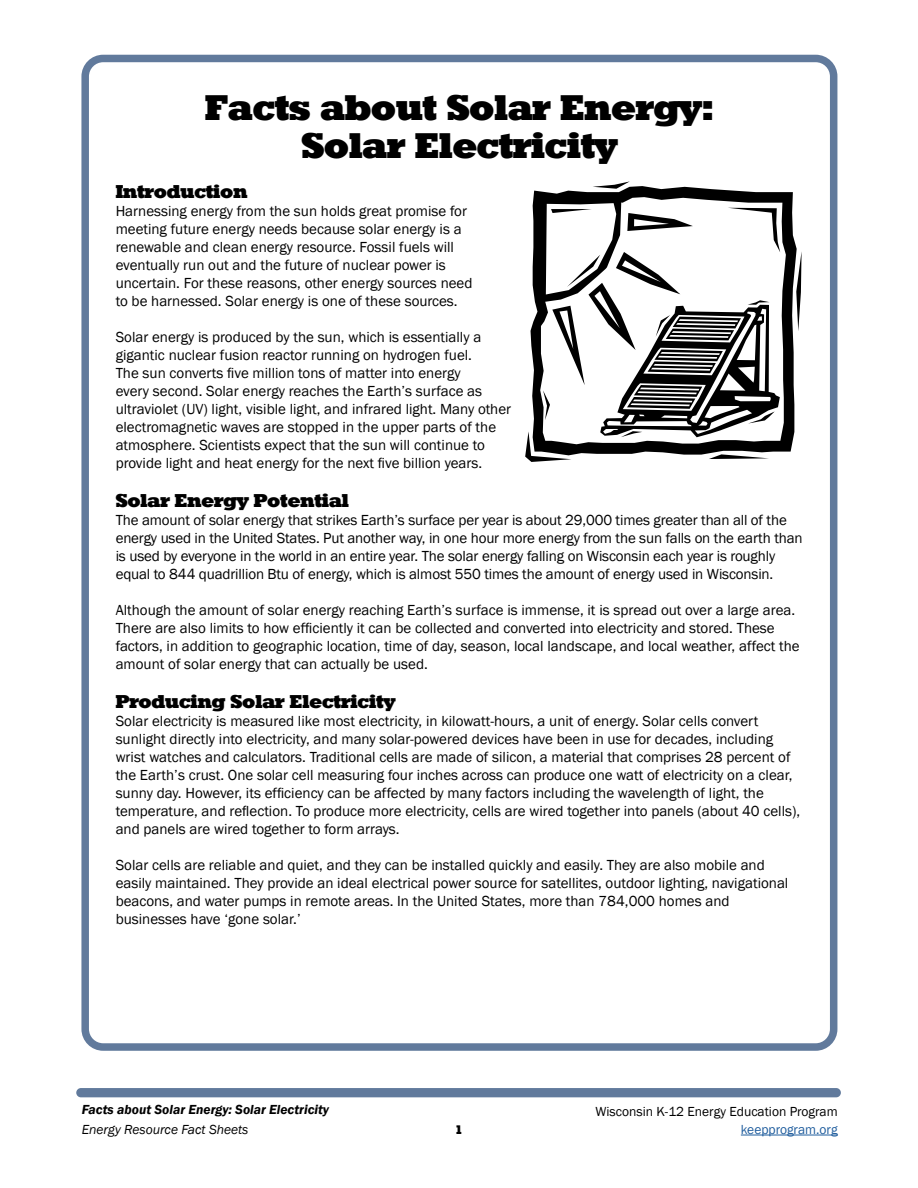
<style>
.page{position:relative;width:918px;height:1188px;background:#fff}
.page>*{position:absolute;margin:0;border:0;box-sizing:border-box;transform-origin:0 0}
.t1{font:34.5px/37.5px "Roland";color:#000;text-align:center}
.t2{font:18px "Roland";color:#000}
.t3{font:15px/18px "Franklin Gothic";color:#000}
.t4{font:italic 600 13.5px "Franklin Gothic";color:#000}
.t5{font:13.5px "Franklin Gothic";color:#000}
.t6{font:italic 13.5px "Franklin Gothic";color:#000}
.t7{font:13.5px "Franklin Gothic";color:#215e9e}
.t8{font:12px "Roland";color:#000}
</style>
<div class="page">
<div style="left:76px;top:1088px;width:765px;height:9px;background:#617a9c;border-radius:5px"></div>
<hr style="left:741px;top:1135px;width:97px;height:1px;background:#215e9e">
<div style="left:81px;top:55px;width:756px;height:996px;border:8px solid #617a9c;border-radius:18px"></div>
<svg style="left:533px;top:186px;width:264px;height:266px;fill:#000"></svg>
<svg style="left:780px;top:197px;width:6px;height:247px"></svg>
<svg style="left:593px;top:181px;width:37px;height:8px"></svg>
<svg style="left:796px;top:251px;width:6px;height:80px"></svg>
<svg style="left:525px;top:196px;width:255px;height:266px"></svg>
<h1 class="t1" style="left:205px;top:90px;width:510px">Facts about Solar Energy:<br>Solar Electricity</h1>
<p class="t2" style="left:116px;top:181px;width:133px">Introduction</p>
<p class="t3" style="left:116px;top:203px;width:358px">Harnessing energy from the sun holds great promise for meeting future energy needs because solar energy is a renewable and clean energy resource. Fossil fuels will eventually run out and the future of nuclear power is uncertain. For these reasons, other energy sources need to be harnessed. Solar energy is one of these sources.</p>
<p class="t3" style="left:116px;top:329px;width:397px">Solar energy is produced by the sun, which is essentially a gigantic nuclear fusion reactor running on hydrogen fuel.<br>The sun converts five million tons of matter into energy<br>every second. Solar energy reaches the Earth’s surface as ultraviolet (UV) light, visible light, and infrared light. Many other electromagnetic waves are stopped in the upper parts of the atmosphere. Scientists expect that the sun will continue to provide light and heat energy for the next five billion years.</p>
<p class="t2" style="left:116px;top:490px;width:235px">Solar Energy Potential</p>
<p class="t3" style="left:116px;top:512px;width:688px">The amount of solar energy that strikes Earth’s surface per year is about 29,000 times greater than all of the energy used in the United States. Put another way, in one hour more energy from the sun falls on the earth than is used by everyone in the world in an entire year. The solar energy falling on Wisconsin each year is roughly equal to 844 quadrillion Btu of energy, which is almost 550 times the amount of energy used in Wisconsin.</p>
<p class="t3" style="left:116px;top:602px;width:686px">Although the amount of solar energy reaching Earth’s surface is immense, it is spread out over a large area.<br>There are also limits to how efficiently it can be collected and converted into electricity and stored. These factors, in addition to geographic location, time of day, season, local landscape, and local weather, affect the amount of solar energy that can actually be used.</p>
<p class="t2" style="left:116px;top:691px;width:281px">Producing Solar Electricity</p>
<p class="t3" style="left:116px;top:713px;width:686px">Solar electricity is measured like most electricity, in kilowatt-hours, a unit of energy. Solar cells convert sunlight directly into electricity, and many solar-powered devices have been in use for decades, including wrist watches and calculators. Traditional cells are made of silicon, a material that comprises 28 percent of the Earth’s crust. One solar cell measuring four inches across can produce one watt of electricity on a clear, sunny day. However, its efficiency can be affected by many factors including the wavelength of light, the temperature, and reflection. To produce more electricity, cells are wired together into panels (about 40 cells), and panels are wired together to form arrays.</p>
<p class="t3" style="left:116px;top:857px;width:674px">Solar cells are reliable and quiet, and they can be installed quickly and easily. They are also mobile and easily maintained. They provide an ideal electrical power source for satellites, outdoor lighting, navigational beacons, and water pumps in remote areas. In the United States, more than 784,000 homes and businesses have ‘gone solar.’</p>
<p class="t4" style="left:82px;top:1101px;width:249px">Facts about Solar Energy: Solar Electricity</p>
<p class="t5" style="left:596px;top:1103px;width:244px">Wisconsin K-12 Energy Education Program</p>
<p class="t6" style="left:82px;top:1121px;width:168px">Energy Resource Fact Sheets</p>
<p class="t7" style="left:741px;top:1121px;width:98px">keepprogram.org</p>
<p class="t8" style="left:455px;top:1123px;width:9px">1</p>
</div>
